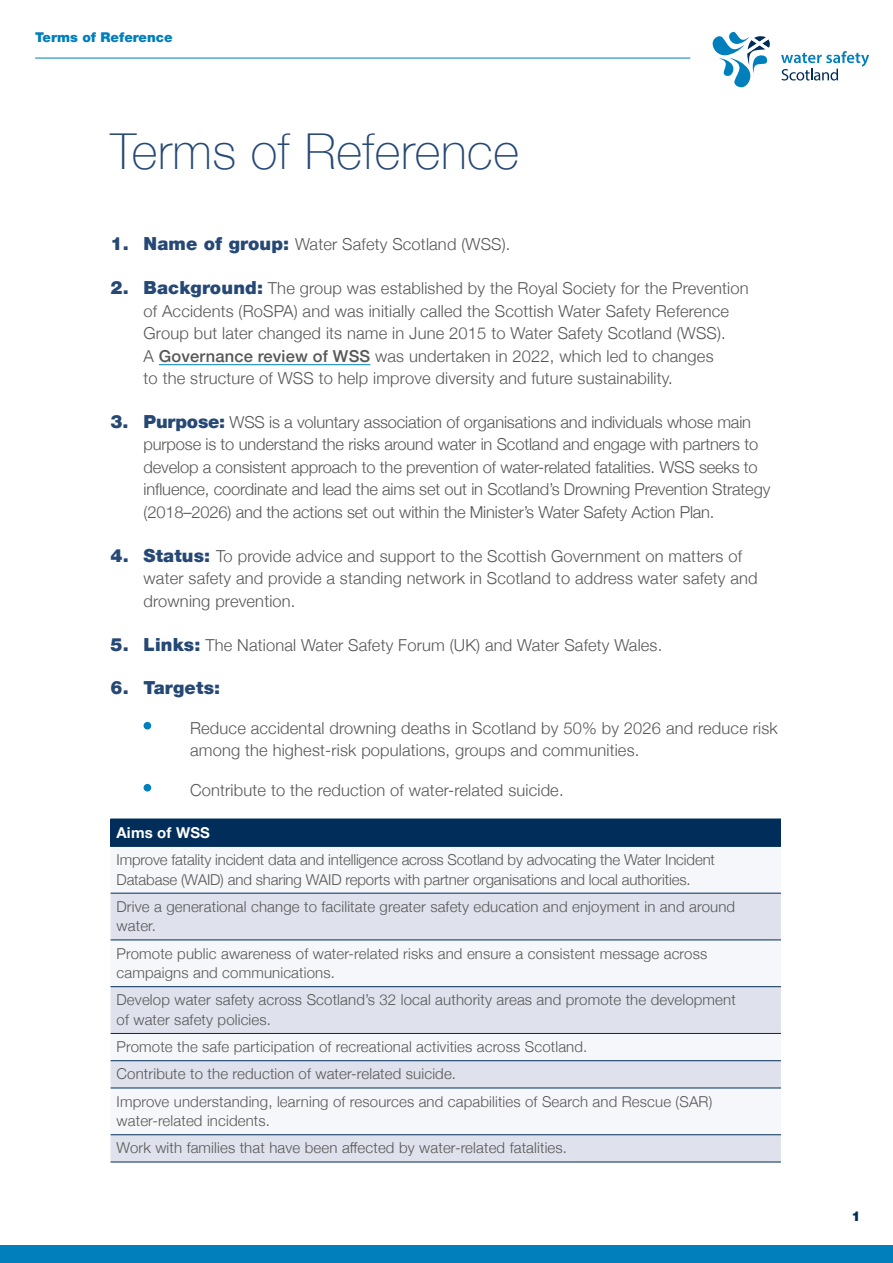
<style>
.page{position:relative;width:893px;height:1263px;background:#fff}
.page>*{position:absolute;margin:0;border:0;box-sizing:border-box;transform-origin:0 0}
.t1{font:100 49.5px "Helvetica Neue";letter-spacing:.01em;color:#264875}
.t2{font:900 18px "Helvetica Neue LT";letter-spacing:.01em;color:#264875}
.t3{font:300 16.5px/22.5px "Helvetica Neue";letter-spacing:.01em;color:#575756}
.t4{font:300 16.5px/22.5px "Helvetica Neue";letter-spacing:-.01em;color:#575756}
.t5{font:300 15px/19.5px "Helvetica Neue";letter-spacing:.01em;color:#575756}
.t6{font:300 15px/19.5px "Helvetica Neue";letter-spacing:-.01em;color:#575756}
.t7{font:700 15px "Helvetica Neue";letter-spacing:.01em;color:#fff}
.t8{font:900 13.5px "Helvetica Neue LT";color:#007fbd}
.t9{font:900 13.5px "Helvetica Neue LT";color:#002d59}
.s1{font-family:"Helvetica Neue LT";font-weight:900;font-size:18px;color:#264875}
.s2{font-weight:500}
</style>
<div class="page">
<svg style="left:781px;top:51px;width:88px;height:30px"></svg>
<svg style="left:713px;top:31px;width:57px;height:57px"></svg>
<hr style="left:159px;top:364px;width:211px;height:1px;background:#007fbd">
<div style="left:144px;top:722px;width:7px;height:7px;background:#007fbd;border-radius:50%"></div>
<div style="left:144px;top:784px;width:7px;height:7px;background:#007fbd;border-radius:50%"></div>
<div style="left:111px;top:819px;width:670px;height:27px;background:#002d59"></div>
<svg style="left:111px;top:894px;width:670px;height:268px;fill:#dfe2ed"></svg>
<hr style="left:111px;top:846px;width:670px;height:1px;background:#002d59">
<hr style="left:111px;top:893px;width:670px;height:1px;background:#002d59">
<hr style="left:111px;top:940px;width:670px;height:1px;background:#002d59">
<hr style="left:111px;top:986px;width:670px;height:1px;background:#002d59">
<hr style="left:111px;top:1033px;width:670px;height:1px;background:#002d59">
<hr style="left:111px;top:1060px;width:670px;height:1px;background:#002d59">
<hr style="left:111px;top:1088px;width:670px;height:1px;background:#002d59">
<hr style="left:111px;top:1134px;width:670px;height:1px;background:#002d59">
<hr style="left:111px;top:1162px;width:670px;height:1px;background:#002d59">
<div style="left:0;top:1246px;width:893px;height:17px;background:#007fbd"></div>
<hr style="left:35px;top:58px;width:655px;height:1px;background:#007fbd">
<p class="t8" style="left:35px;top:29px;width:139px">Terms of Reference</p>
<h1 class="t1" style="left:111px;top:114px;width:410px">Terms of Reference</h1>
<p class="t3" style="left:111px;top:232px;width:401px"><span class="s1">1. Name of group:</span> Water Safety Scotland (WSS).</p>
<p class="t3" style="left:144px;top:276px;width:607px;text-indent:-33px"><span class="s1">2. Background:</span> The group was established by the Royal Society for the Prevention of Accidents (RoSPA) and was initially called the Scottish Water Safety Reference Group but later changed its name in June 2015 to Water Safety Scotland (WSS).<br>A <span class="s2">Governance review of WSS</span> was undertaken in 2022, which led to changes<br>to the structure of WSS to help improve diversity and future sustainability.</p>
<p class="t4" style="left:144px;top:410px;width:628px;text-indent:-33px"><span class="s1">3. Purpose:</span> WSS is a voluntary association of organisations and individuals whose main purpose is to understand the risks around water in Scotland and engage with partners to develop a consistent approach to the prevention of water-related fatalities. WSS seeks to influence, coordinate and lead the aims set out in Scotland’s Drowning Prevention Strategy (2018–2026) and the actions set out within the Minister’s Water Safety Action Plan.</p>
<p class="t3" style="left:144px;top:543px;width:616px;text-indent:-33px"><span class="s1">4. Status:</span> To provide advice and support to the Scottish Government on matters of water safety and provide a standing network in Scotland to address water safety and drowning prevention.</p>
<p class="t3" style="left:111px;top:632px;width:553px"><span class="s1">5. Links:</span> The National Water Safety Forum (UK) and Water Safety Wales.</p>
<p class="t2" style="left:111px;top:677px;width:111px">6. Targets:</p>
<p class="t3" style="left:190px;top:715px;width:589px">Reduce accidental drowning deaths in Scotland by 50% by 2026 and reduce risk among the highest-risk populations, groups and communities.</p>
<p class="t3" style="left:190px;top:777px;width:375px">Contribute to the reduction of water-related suicide.</p>
<p class="t7" style="left:117px;top:821px;width:95px">Aims of WSS</p>
<p class="t6" style="left:117px;top:849px;width:600px">Improve fatality incident data and intelligence across Scotland by advocating the Water Incident<br>Database (WAID) and sharing WAID reports with partner organisations and local authorities.</p>
<p class="t5" style="left:117px;top:896px;width:620px">Drive a generational change to facilitate greater safety education and enjoyment in and around water.</p>
<p class="t5" style="left:117px;top:942px;width:592px">Promote public awareness of water-related risks and ensure a consistent message across campaigns and communications.</p>
<p class="t5" style="left:117px;top:989px;width:621px">Develop water safety across Scotland’s 32 local authority areas and promote the development of water safety policies.</p>
<p class="t5" style="left:117px;top:1032px;width:597px;line-height:27.3px">Promote the safe participation of recreational activities across Scotland.<br>Contribute to the reduction of water-related suicide.<br>Improve understanding, learning of resources and capabilities of Search and Rescue (SAR)</p>
<p class="t5" style="left:117px;top:1106px;width:452px;line-height:27.3px">water-related incidents.<br>Work with families that have been affected by water-related fatalities.</p>
<p class="t9" style="left:851px;top:1208px;width:11px">1</p>
</div>
